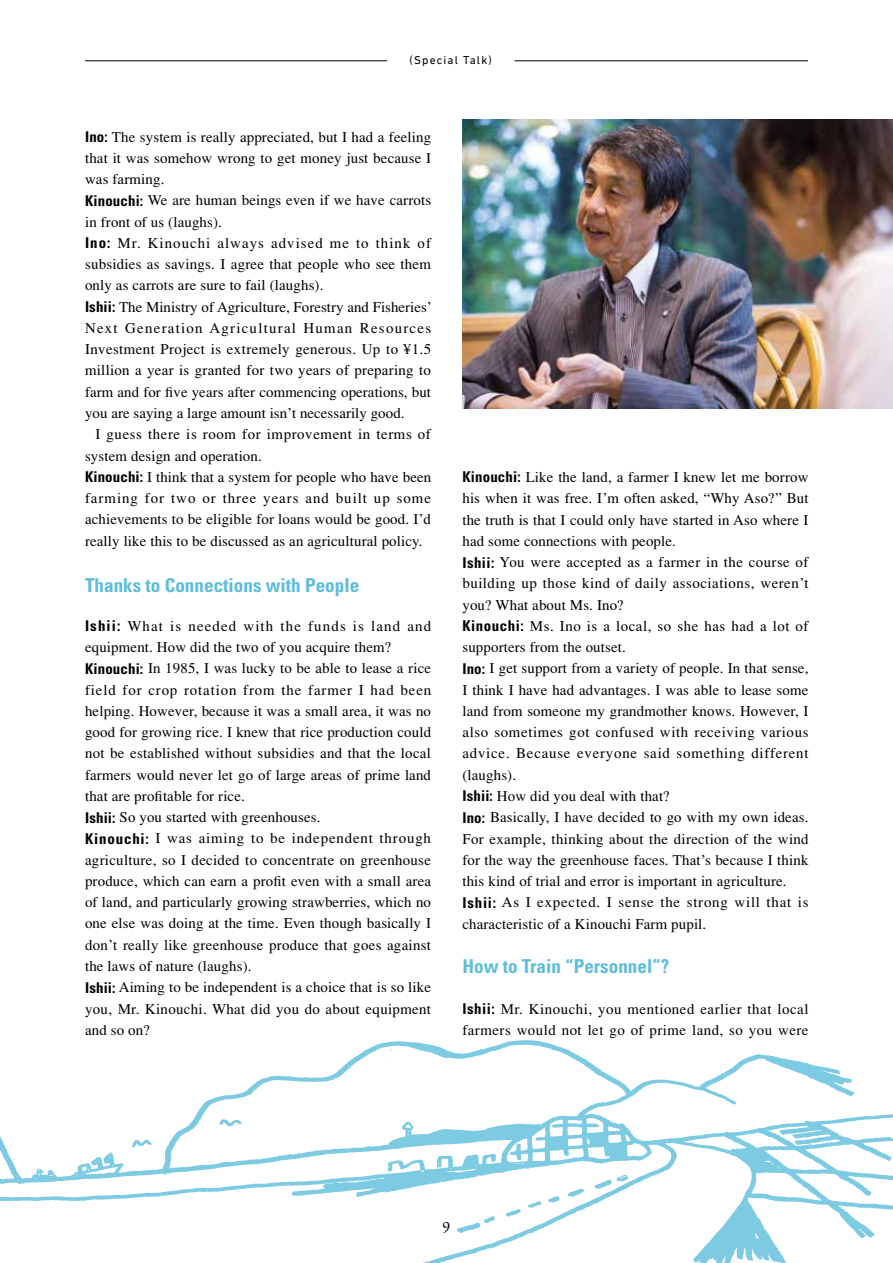
<style>
.page{position:relative;width:893px;height:1263px;background:#fff}
.page>*{position:absolute;margin:0;border:0;box-sizing:border-box;transform-origin:0 0}
.t1{font:700 condensed 19.2px "Univers";color:#5dbddd}
.t2{font:15.9px "Garamond Premr Pro";color:#000}
.t3{font:14.85px/21.3px "Times";letter-spacing:.01em;color:#000}
.t4{font:14.85px/21.3px "Times";letter-spacing:.035em;color:#000}
.t5{font:11.7px "DIN Next LT Pro";letter-spacing:.1em;color:#000}
.s1{font-family:"Univers";font-weight:700;font-stretch:condensed}
</style>
<div class="page">
<svg style="left:379px;top:1040px;width:514px;height:223px"></svg>
<svg style="left:682px;top:1126px;width:164px;height:80px"></svg>
<svg style="left:866px;top:1206px;width:6px;height:2px"></svg>
<svg style="left:856px;top:1224px;width:6px;height:6px"></svg>
<svg style="left:755px;top:1234px;width:4px;height:5px"></svg>
<svg style="left:0;top:1045px;width:658px;height:188px"></svg>
<img style="left:463px;top:119px;width:430px;height:289px">
<hr style="left:85px;top:61px;width:302px;height:1px;background:#000">
<hr style="left:514px;top:61px;width:294px;height:1px;background:#000">
<p class="t5" style="left:410px;top:53px;width:84px">(Special Talk)</p>
<p class="t3" style="left:85px;top:126px;width:348px"><span class="s1">Ino:</span> The system is really appreciated, but I had a feeling that it was somehow wrong to get money just because I was farming.<br><span class="s1">Kinouchi:</span> We are human beings even if we have carrots in front of us (laughs).<br><span class="s1">Ino:</span> Mr. Kinouchi always advised me to think of subsidies as savings. I agree that people who see them only as carrots are sure to fail (laughs).<br><span class="s1">Ishii:</span> The Ministry of Agriculture, Forestry and Fisheries’ Next Generation Agricultural Human Resources Investment Project is extremely generous. Up to ¥1.5 million a year is granted for two years of preparing to farm and for five years after commencing operations, but you are saying a large amount isn’t necessarily good.</p>
<p class="t3" style="left:85px;top:424px;width:348px;text-indent:11px">I guess there is room for improvement in terms of system design and operation.<br><span class="s1">Kinouchi:</span> I think that a system for people who have been farming for two or three years and built up some achievements to be eligible for loans would be good. I’d really like this to be discussed as an agricultural policy.</p>
<p class="t1" style="left:85px;top:573px;width:276px">Thanks to Connections with People</p>
<p class="t3" style="left:85px;top:615px;width:348px"><span class="s1">Ishii:</span> What is needed with the funds is land and equipment. How did the two of you acquire them?<br><span class="s1">Kinouchi:</span> In 1985, I was lucky to be able to lease a rice field for crop rotation from the farmer I had been helping. However, because it was a small area, it was no good for growing rice. I knew that rice production could not be established without subsidies and that the local farmers would never let go of large areas of prime land that are profitable for rice.<br><span class="s1">Ishii:</span> So you started with greenhouses.<br><span class="s1">Kinouchi:</span> I was aiming to be independent through agriculture, so I decided to concentrate on greenhouse produce, which can earn a profit even with a small area of land, and particularly growing strawberries, which no one else was doing at the time. Even though basically I don’t really like greenhouse produce that goes against the laws of nature (laughs).<br><span class="s1">Ishii:</span> Aiming to be independent is a choice that is so like you, Mr. Kinouchi. What did you do about equipment and so on?</p>
<p class="t3" style="left:462px;top:466px;width:348px"><span class="s1">Kinouchi:</span> Like the land, a farmer I knew let me borrow his when it was free. I’m often asked, “Why Aso?” But the truth is that I could only have started in Aso where I had some connections with people.<br><span class="s1">Ishii:</span> You were accepted as a farmer in the course of building up those kind of daily associations, weren’t you? What about Ms. Ino?<br><span class="s1">Kinouchi:</span> Ms. Ino is a local, so she has had a lot of supporters from the outset.<br><span class="s1">Ino:</span> I get support from a variety of people. In that sense, I think I have had advantages. I was able to lease some land from someone my grandmother knows. However, I also sometimes got confused with receiving various advice. Because everyone said something different (laughs).<br><span class="s1">Ishii:</span> How did you deal with that?<br><span class="s1">Ino:</span> Basically, I have decided to go with my own ideas.<br>For example, thinking about the direction of the wind for the way the greenhouse faces. That’s because I think this kind of trial and error is important in agriculture.<br><span class="s1">Ishii:</span> As I expected. I sense the strong will that is characteristic of a Kinouchi Farm pupil.</p>
<p class="t1" style="left:462px;top:954px;width:208px">How to Train “Personnel”?</p>
<p class="t4" style="left:462px;top:998px;width:348px"><span class="s1">Ishii:</span> Mr. Kinouchi, you mentioned earlier that local farmers would not let go of prime land, so you were</p>
<p class="t2" style="left:443px;top:1217px;width:9px">9</p>
</div>
